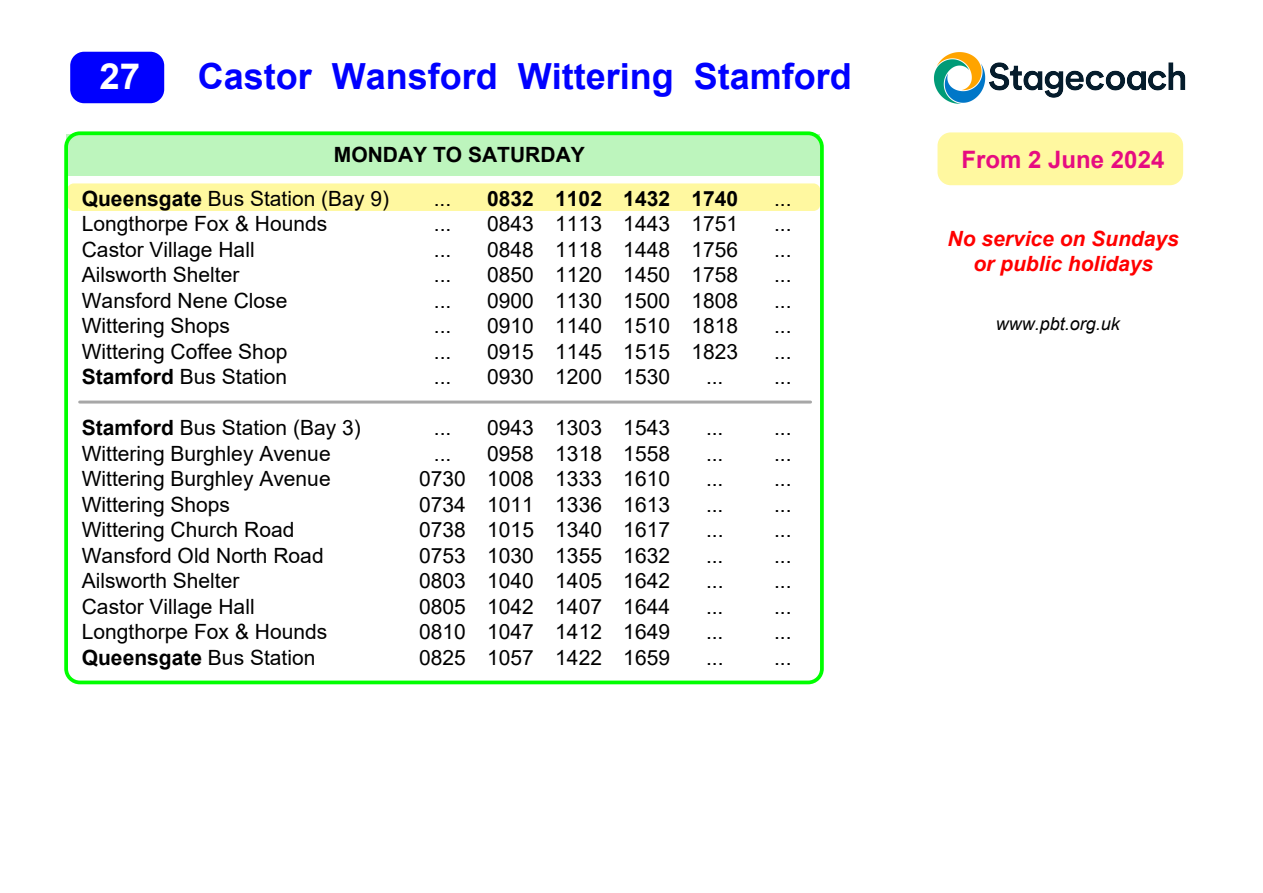
<style>
.page{position:relative;width:1263px;height:893px;background:#fff}
.page>*{position:absolute;margin:0;border:0;box-sizing:border-box;transform-origin:0 0}
.t1{font:700 36px "Arial";color:#00f}
.t2{font:700 36px "Arial";color:#fff}
.t3{font:700 24px "Arial";color:#e60c80}
.t4{font:21px/25.5px "Arial";color:#000}
.t5{font:italic 700 21px/25.5px "Arial";color:#f00;text-align:center}
.t6{font:700 21px "Arial";color:#000}
.t7{font:italic 18px "Arial";color:#000}
.s1{font-weight:700}
</style>
<div class="page">
<div style="left:67px;top:183px;width:753px;height:28px;background:#fff8a0;border-radius:7px"></div>
<div style="left:67px;top:134px;width:753px;height:42px;background:#bdf5bd"></div>
<hr style="left:80px;top:401px;width:730px;height:3px;background:#a7a7a7">
<div style="left:70px;top:52px;width:94px;height:51px;background:#00f;border-radius:14px"></div>
<div style="left:64px;top:131px;width:760px;height:553px;border:4px solid #0f0;border-radius:14px"></div>
<img style="left:933px;top:52px;width:253px;height:52px">
<div style="left:937px;top:132px;width:246px;height:53px;background:#fff8a0;border-radius:13px"></div>
<h1 class="t2" style="left:99px;top:63px;width:42px">27</h1>
<h1 class="t1" style="left:198px;top:63px;width:656px">Castor Wansford Wittering Stamford</h1>
<p class="t6" style="left:334px;top:147px;width:252px">MONDAY TO SATURDAY</p>
<p class="t4" style="left:82px;top:187px;width:309px"><span class="s1">Queensgate</span> Bus Station (Bay 9)<br>Longthorpe Fox &amp; Hounds<br>Castor Village Hall<br>Ailsworth Shelter<br>Wansford Nene Close<br>Wittering Shops<br>Wittering Coffee Shop<br><span class="s1">Stamford</span> Bus Station</p>
<p class="t4" style="left:82px;top:417px;width:281px"><span class="s1">Stamford</span> Bus Station (Bay 3)<br>Wittering Burghley Avenue<br>Wittering Burghley Avenue<br>Wittering Shops<br>Wittering Church Road<br>Wansford Old North Road<br>Ailsworth Shelter<br>Castor Village Hall<br>Longthorpe Fox &amp; Hounds<br><span class="s1">Queensgate</span> Bus Station</p>
<p class="t4" style="left:434px;top:187px;width:19px">...</p>
<p class="t6" style="left:487px;top:190px;width:252px">0832 1102 1432 1740</p>
<p class="t4" style="left:774px;top:187px;width:19px">...</p>
<p class="t4" style="left:434px;top:213px;width:19px">...</p>
<p class="t4" style="left:487px;top:213px;width:252px">0843 1113 1443 1751</p>
<p class="t4" style="left:774px;top:213px;width:19px">...</p>
<p class="t4" style="left:434px;top:238px;width:19px">...</p>
<p class="t4" style="left:487px;top:238px;width:252px">0848 1118 1448 1756</p>
<p class="t4" style="left:774px;top:238px;width:19px">...</p>
<p class="t4" style="left:434px;top:264px;width:19px">...</p>
<p class="t4" style="left:487px;top:264px;width:252px">0850 1120 1450 1758</p>
<p class="t4" style="left:774px;top:264px;width:19px">...</p>
<p class="t4" style="left:434px;top:289px;width:19px">...</p>
<p class="t4" style="left:487px;top:289px;width:252px">0900 1130 1500 1808</p>
<p class="t4" style="left:774px;top:289px;width:19px">...</p>
<p class="t4" style="left:434px;top:315px;width:19px">...</p>
<p class="t4" style="left:487px;top:315px;width:252px">0910 1140 1510 1818</p>
<p class="t4" style="left:774px;top:315px;width:19px">...</p>
<p class="t4" style="left:434px;top:340px;width:19px">...</p>
<p class="t4" style="left:487px;top:340px;width:252px">0915 1145 1515 1823</p>
<p class="t4" style="left:774px;top:340px;width:19px">...</p>
<p class="t4" style="left:434px;top:366px;width:19px">...</p>
<p class="t4" style="left:487px;top:366px;width:184px">0930 1200 1530</p>
<p class="t4" style="left:706px;top:366px;width:19px">...</p>
<p class="t4" style="left:774px;top:366px;width:19px">...</p>
<p class="t4" style="left:434px;top:417px;width:19px">...</p>
<p class="t4" style="left:487px;top:417px;width:184px">0943 1303 1543</p>
<p class="t4" style="left:706px;top:417px;width:19px">...</p>
<p class="t4" style="left:774px;top:417px;width:19px">...</p>
<p class="t4" style="left:434px;top:442px;width:19px">...</p>
<p class="t4" style="left:487px;top:442px;width:184px">0958 1318 1558</p>
<p class="t4" style="left:706px;top:442px;width:19px">...</p>
<p class="t4" style="left:774px;top:442px;width:19px">...</p>
<p class="t4" style="left:419px;top:468px;width:252px">0730 1008 1333 1610</p>
<p class="t4" style="left:419px;top:493px;width:252px">0734 1011 1336 1613</p>
<p class="t4" style="left:419px;top:519px;width:252px">0738 1015 1340 1617</p>
<p class="t4" style="left:419px;top:544px;width:252px">0753 1030 1355 1632</p>
<p class="t4" style="left:419px;top:570px;width:252px">0803 1040 1405 1642</p>
<p class="t4" style="left:419px;top:595px;width:252px">0805 1042 1407 1644</p>
<p class="t4" style="left:419px;top:621px;width:252px">0810 1047 1412 1649</p>
<p class="t4" style="left:419px;top:646px;width:252px">0825 1057 1422 1659</p>
<p class="t4" style="left:706px;top:468px;width:19px">...</p>
<p class="t4" style="left:774px;top:468px;width:19px">...</p>
<p class="t4" style="left:706px;top:493px;width:19px">...</p>
<p class="t4" style="left:774px;top:493px;width:19px">...</p>
<p class="t4" style="left:706px;top:519px;width:19px">...</p>
<p class="t4" style="left:774px;top:519px;width:19px">...</p>
<p class="t4" style="left:706px;top:544px;width:19px">...</p>
<p class="t4" style="left:774px;top:544px;width:19px">...</p>
<p class="t4" style="left:706px;top:570px;width:19px">...</p>
<p class="t4" style="left:774px;top:570px;width:19px">...</p>
<p class="t4" style="left:706px;top:595px;width:19px">...</p>
<p class="t4" style="left:774px;top:595px;width:19px">...</p>
<p class="t4" style="left:706px;top:621px;width:19px">...</p>
<p class="t4" style="left:774px;top:621px;width:19px">...</p>
<p class="t4" style="left:706px;top:646px;width:19px">...</p>
<p class="t4" style="left:774px;top:646px;width:19px">...</p>
<p class="t3" style="left:961px;top:151px;width:204px">From 2 June 2024</p>
<p class="t5" style="left:948px;top:228px;width:233px">No service on Sundays or public holidays</p>
<p class="t7" style="left:996px;top:316px;width:126px">www.pbt.org.uk</p>
</div>
